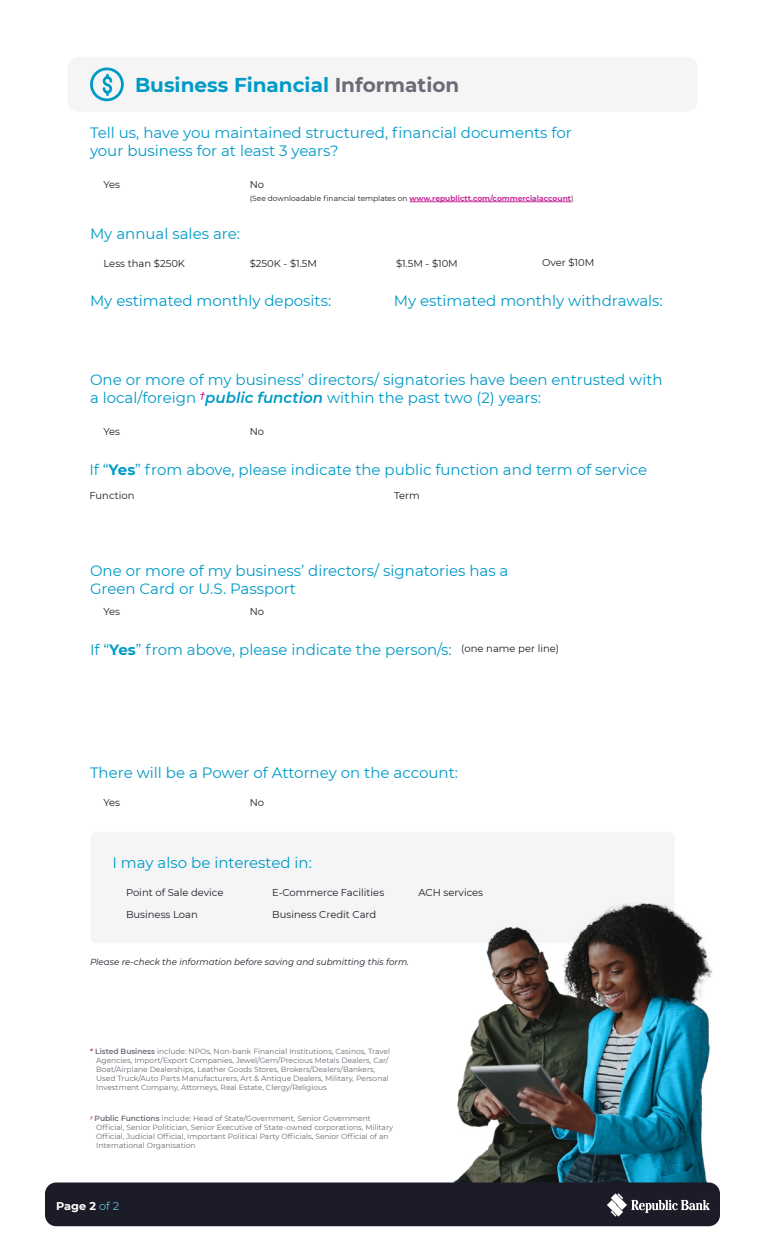
<style>
.page{position:relative;width:765px;height:1260px;background:#fff}
.page>*{position:absolute;margin:0;border:0;box-sizing:border-box;transform-origin:0 0}
.t1{font:700 20px "Montserrat";color:#009ac7}
.t2{font:15px/18px "Montserrat";color:#009ac7}
.t3{font:700 11.25px "Montserrat";color:#fff}
.t4{font:10px "Montserrat";color:#1c1c28}
.t5{font:italic 8.75px "Montserrat";color:#1c1c28}
.t6{font:7.5px/9px "Montserrat";color:#6a6c76}
.t7{font:7.5px "Montserrat";color:#1c1c28}
.s1{color:#6a6c76}
.s2{font-weight:700;color:#c82e9a}
.s3{font-weight:600;font-style:italic}
.s4{font-weight:700}
.s5{font-weight:600;color:#c82e9a}
.s6{font-weight:600}
.s7{font-weight:400;color:#5bbedb}
</style>
<div class="page">
<div style="left:91px;top:832px;width:583px;height:111px;background:#f5f5f5;border-radius:6px"></div>
<img style="left:454px;top:903px;width:259px;height:279px">
<hr style="left:410px;top:202px;width:161px;height:1px;background:#c82e9a">
<div style="left:68px;top:57px;width:630px;height:55px;background:#f5f5f5;border-radius:11px"></div>
<svg style="left:90px;top:67px;width:34px;height:35px"></svg>
<div style="left:45px;top:1182px;width:675px;height:44px;background:#1c1c28;border-radius:11px"></div>
<svg style="left:607px;top:1193px;width:103px;height:24px"></svg>
<h1 class="t1" style="left:135px;top:71px;width:326px">Business Financial <span class="s1">Information</span></h1>
<h2 class="t2" style="left:90px;top:123px;width:483px">Tell us, have you maintained structured, financial documents for your business for at least 3 years?</h2>
<h3 class="t4" style="left:104px;top:178px;width:18px">Yes</h3>
<h3 class="t4" style="left:250px;top:178px;width:16px">No</h3>
<p class="t7" style="left:250px;top:193px;width:325px">(See downloadable financial templates on <span class="s2">www.republictt.com/commercialaccount</span>)</p>
<h2 class="t2" style="left:90px;top:224px;width:151px">My annual sales are:</h2>
<h3 class="t4" style="left:104px;top:256px;width:83px">Less than $250K</h3>
<h3 class="t4" style="left:250px;top:256px;width:69px">$250K - $1.5M</h3>
<h3 class="t4" style="left:396px;top:256px;width:63px">$1.5M - $10M</h3>
<h3 class="t4" style="left:542px;top:255px;width:54px">Over $10M</h3>
<h2 class="t2" style="left:90px;top:292px;width:243px">My estimated monthly deposits:</h2>
<h2 class="t2" style="left:394px;top:292px;width:271px">My estimated monthly withdrawals:</h2>
<h2 class="t2" style="left:90px;top:370px;width:574px">One or more of my business’ directors/ signatories have been entrusted with a local/foreign <sup>†</sup><span class="s3">public function</span> within the past two (2) years:</h2>
<h3 class="t4" style="left:104px;top:425px;width:18px">Yes</h3>
<h3 class="t4" style="left:250px;top:425px;width:16px">No</h3>
<h2 class="t2" style="left:89px;top:461px;width:559px">If “<span class="s4">Yes</span>” from above, please indicate the public function and term of service</h2>
<h3 class="t4" style="left:89px;top:489px;width:47px">Function</h3>
<h3 class="t4" style="left:394px;top:489px;width:27px">Term</h3>
<h2 class="t2" style="left:90px;top:562px;width:420px">One or more of my business’ directors/ signatories has a<br>Green Card or U.S. Passport</h2>
<h3 class="t4" style="left:104px;top:605px;width:18px">Yes</h3>
<h3 class="t4" style="left:250px;top:605px;width:16px">No</h3>
<h2 class="t2" style="left:90px;top:640px;width:363px">If “<span class="s4">Yes</span>” from above, please indicate the person/s:</h2>
<h3 class="t4" style="left:461px;top:642px;width:99px">(one name per line)</h3>
<h2 class="t2" style="left:90px;top:763px;width:369px">There will be a Power of Attorney on the account:</h2>
<h3 class="t4" style="left:104px;top:795px;width:18px">Yes</h3>
<h3 class="t4" style="left:250px;top:795px;width:16px">No</h3>
<h2 class="t2" style="left:113px;top:853px;width:201px">I may also be interested in:</h2>
<h3 class="t4" style="left:126px;top:885px;width:99px">Point of Sale device</h3>
<h3 class="t4" style="left:272px;top:885px;width:113px">E-Commerce Facilities</h3>
<h3 class="t4" style="left:418px;top:885px;width:66px">ACH services</h3>
<h3 class="t4" style="left:126px;top:908px;width:73px">Business Loan</h3>
<h3 class="t4" style="left:272px;top:908px;width:106px">Business Credit Card</h3>
<p class="t5" style="left:90px;top:956px;width:321px">Please re-check the information before saving and submitting this form.</p>
<p class="t6" style="left:96px;top:1046px;width:295px;text-indent:-6px"><span class="s5">*</span> <span class="s6">Listed Business</span> include: NPOs, Non-bank Financial Institutions, Casinos, Travel Agencies, Import/Export Companies, Jewel/Gem/Precious Metals Dealers, Car/ Boat/Airplane Dealerships, Leather Goods Stores, Brokers/Dealers/Bankers, Used Truck/Auto Parts Manufacturers, Art &amp; Antique Dealers, Military, Personal Investment Company, Attorneys, Real Estate, Clergy/Religious</p>
<p class="t6" style="left:96px;top:1114px;width:299px;text-indent:-6px"><sup>†</sup> <span class="s6">Public Functions</span> include: Head of State/Government, Senior Government Official, Senior Politician, Senior Executive of State-owned corporations, Military Official, Judicial Official, Important Political Party Officials, Senior Official of an International Organisation</p>
<h3 class="t3" style="left:56px;top:1198px;width:65px">Page 2 <span class="s7">of 2</span></h3>
</div>
